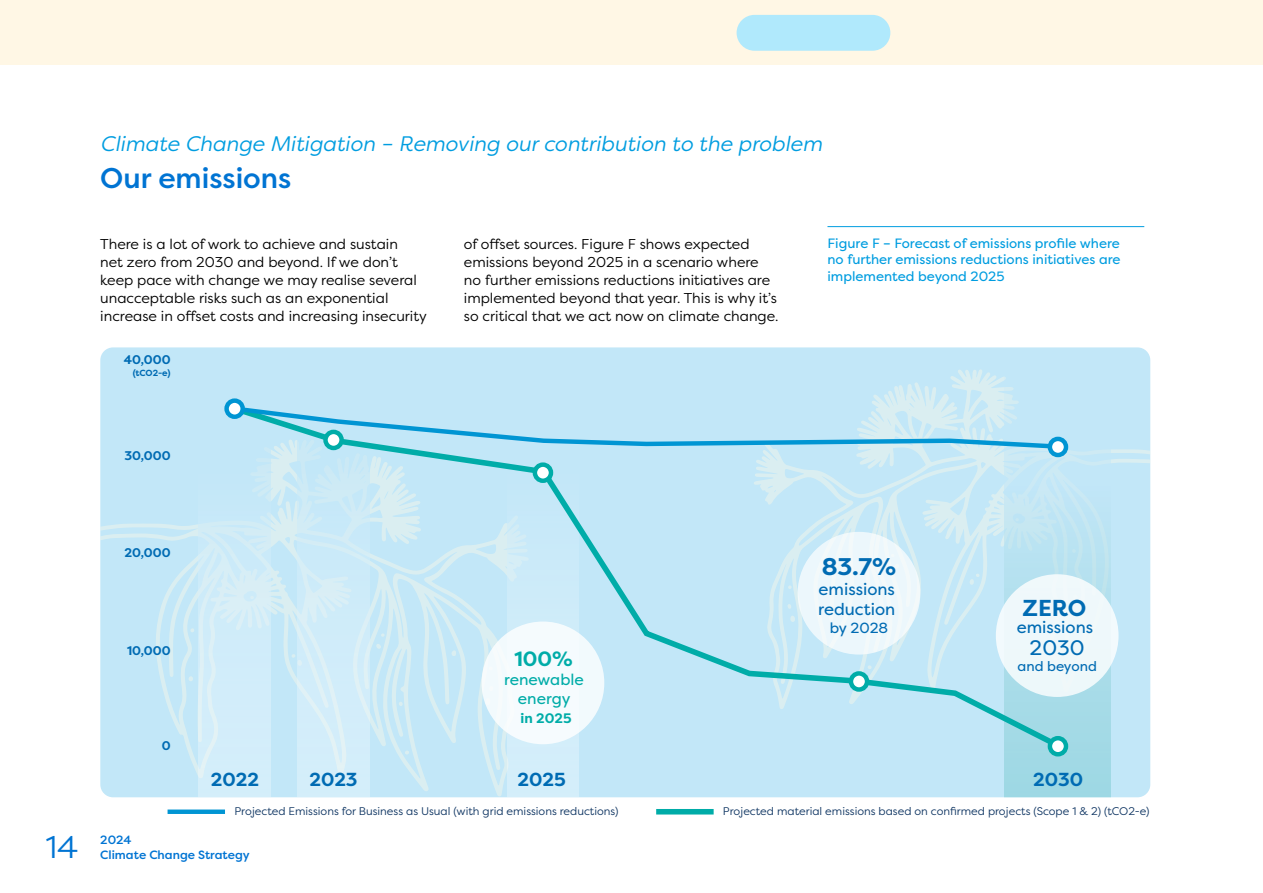
<style>
.page{position:relative;width:1263px;height:893px;background:#fff}
.page>*{position:absolute;margin:0;border:0;box-sizing:border-box;transform-origin:0 0}
.t1{font:31.5px "Filson Pro";color:#0074d3}
.t2{font:500 28.5px "Filson Pro";color:#0074d3}
.t3{font:700 24.15px "Filson Pro";color:#006bb3}
.t4{font:700 23.1px "Filson Pro";color:#006bb3}
.t5{font:22.2px "Filson Pro";color:#006bb3}
.t6{font:italic 21px "Filson Pro";color:#009de0}
.t7{font:21px "Filson Pro";color:#006bb3}
.t8{font:700 20.7px "Filson Pro";color:#00aca8}
.t9{font:700 18.9px "Filson Pro";color:#006bb3}
.t10{font:17.7px/21.3px "Filson Pro";color:#006bb3}
.t11{font:16.8px/20.1px "Filson Pro";color:#006bb3}
.t12{font:16.65px "Filson Pro";color:#00aca8}
.t13{font:15.75px/18.9px "Filson Pro";color:#00aca8;text-align:center}
.t14{font:15.6px "Filson Pro";color:#006bb3}
.t15{font:14.7px "Filson Pro";color:#006bb3}
.t16{font:14.55px "Filson Pro";color:#006bb3}
.t17{font:14.25px/18px "Filson Pro";color:#000}
.t18{font:13.8px "Filson Pro";color:#006bb3}
.t19{font:700 13.8px "Filson Pro";color:#00aca8}
.t20{font:13.5px/16.2px "Filson Pro";color:#009de0;text-align:justify}
.t21{font:700 12.6px "Filson Pro";color:#006bb3}
.t22{font:500 12px "Filson Pro";color:#0074d3}
.t23{font:11.1px "Filson Pro";color:#103663}
.t24{font:700 8.85px "Filson Pro";color:#006bb3}
</style>
<div class="page">
<hr style="left:827px;top:226px;width:317px;height:1px;background:#009de0">
<div style="left:100px;top:347px;width:1050px;height:450px;background:#c2e7f8"></div>
<svg style="left:100px;top:440px;width:407px;height:356px;background:#c4e7f7"></svg>
<svg style="left:189px;top:676px;width:4px;height:5px"></svg>
<svg style="left:190px;top:628px;width:4px;height:4px"></svg>
<svg style="left:754px;top:369px;width:396px;height:340px;background:#c3e7f7"></svg>
<div style="left:199px;top:359px;width:71px;height:438px;background:linear-gradient(to bottom,#c0e6f7,#daf0f9)"></div>
<div style="left:298px;top:359px;width:71px;height:438px;background:linear-gradient(to right,#cbebf9,#ccebf9)"></div>
<div style="left:507px;top:359px;width:72px;height:438px;background:linear-gradient(to right,#cbebf9,#cbebf9)"></div>
<svg style="left:1004px;top:359px;width:106px;height:438px;background:#b5e1ef"></svg>
<svg style="left:228px;top:402px;width:837px;height:351px;background:#c3e7f5"></svg>
<svg style="left:230px;top:404px;width:832px;height:47px;background:#aedef2"></svg>
<div style="left:798px;top:532px;width:122px;height:123px;background:#ecf7fc;border-radius:50%"></div>
<svg style="left:227px;top:401px;width:16px;height:16px"></svg>
<div style="left:224px;top:398px;width:21px;height:21px;border:4px solid #0095d3;border-radius:50%"></div>
<svg style="left:325px;top:432px;width:17px;height:16px"></svg>
<div style="left:323px;top:430px;width:21px;height:20px;border:4px solid #00aca8;border-radius:50%"></div>
<svg style="left:535px;top:465px;width:16px;height:16px"></svg>
<div style="left:533px;top:462px;width:20px;height:21px;border:4px solid #00aca8;border-radius:50%"></div>
<svg style="left:851px;top:673px;width:16px;height:16px"></svg>
<div style="left:849px;top:671px;width:20px;height:21px;border:4px solid #00aca8;border-radius:50%"></div>
<svg style="left:1050px;top:738px;width:16px;height:16px"></svg>
<div style="left:1048px;top:736px;width:20px;height:20px;border:4px solid #00aca8;border-radius:50%"></div>
<div style="left:1050px;top:439px;width:16px;height:16px;background:#fff;border-radius:50%"></div>
<div style="left:1048px;top:437px;width:20px;height:20px;border:4px solid #0095d3;border-radius:50%"></div>
<div style="left:482px;top:621px;width:122px;height:123px;background:#f5fbfe;border-radius:50%"></div>
<div style="left:996px;top:574px;width:122px;height:123px;background:#eff8fb;border-radius:50%"></div>
<div style="left:656px;top:809px;width:58px;height:5px;background:#00aca8"></div>
<div style="left:168px;top:809px;width:57px;height:5px;background:#0095d3"></div>
<div style="left:0;top:0;width:1263px;height:65px;background:#fff7e5"></div>
<div style="left:737px;top:15px;width:153px;height:36px;background:#b0e9fc;border-radius:18px"></div>
<h3 class="t6" style="left:100px;top:129px;width:723px">Climate Change Mitigation – Removing our contribution to the problem</h3>
<h2 class="t2" style="left:100px;top:158px;width:193px">Our emissions</h2>
<p class="t17" style="left:100px;top:234px;width:328px">There is a lot of work to achieve and sustain<br>net zero from 2030 and beyond. If we don’t keep pace with change we may realise several unacceptable risks such as an exponential increase in offset costs and increasing insecurity</p>
<p class="t17" style="left:464px;top:234px;width:316px">of offset sources. Figure F shows expected emissions beyond 2025 in a scenario where no further emissions reductions initiatives are implemented beyond that year. This is why it’s so critical that we act now on climate change.</p>
<p class="t20" style="left:827px;top:235px;width:295px">Figure F – Forecast of emissions profile where no further emissions reductions initiatives are implemented beyond 2025</p>
<p class="t21" style="left:124px;top:352px;width:48px">40,000</p>
<p class="t24" style="left:133px;top:368px;width:39px">(tCO2-e)</p>
<p class="t21" style="left:124px;top:448px;width:48px">30,000</p>
<h1 class="t1" style="left:46px;top:826px;width:34px">14</h1>
<p class="t21" style="left:124px;top:545px;width:48px">20,000</p>
<p class="t21" style="left:127px;top:643px;width:45px">10,000</p>
<p class="t21" style="left:162px;top:738px;width:10px">0</p>
<p class="t22" style="left:100px;top:831px;width:33px">2024</p>
<h3 class="t8" style="left:514px;top:646px;width:60px">100%</h3>
<p class="t13" style="left:504px;top:670px;width:81px">renewable energy</p>
<p class="t19" style="left:521px;top:710px;width:52px">in 2025</p>
<p class="t12" style="left:477px;top:667px;width:57px">energy</p>
<p class="t10" style="left:795px;top:552px;width:83px">emissions reduction</p>
<p class="t14" style="left:807px;top:593px;width:64px">by 2028</p>
<h3 class="t3" style="left:822px;top:551px;width:76px">83.7%</h3>
<p class="t11" style="left:818px;top:579px;width:79px">emissions reduction</p>
<p class="t15" style="left:830px;top:618px;width:60px">by 2028</p>
<p class="t10" style="left:1005px;top:592px;width:83px">emissions</p>
<h3 class="t5" style="left:1019px;top:609px;width:60px">2030</h3>
<p class="t16" style="left:1006px;top:634px;width:86px">and beyond</p>
<h3 class="t4" style="left:1022px;top:593px;width:65px">ZERO</h3>
<p class="t11" style="left:1017px;top:617px;width:78px">emissions</p>
<h3 class="t7" style="left:1030px;top:633px;width:57px">2030</h3>
<p class="t18" style="left:1017px;top:656px;width:81px">and beyond</p>
<h3 class="t9" style="left:211px;top:768px;width:50px">2022</h3>
<h3 class="t9" style="left:309px;top:768px;width:50px">2023</h3>
<h3 class="t9" style="left:517px;top:768px;width:50px">2025</h3>
<h3 class="t9" style="left:1033px;top:768px;width:51px">2030</h3>
<p class="t23" style="left:234px;top:804px;width:385px">Projected Emissions for Business as Usual (with grid emissions reductions)</p>
<p class="t23" style="left:723px;top:804px;width:428px">Projected material emissions based on confirmed projects (Scope 1 &amp; 2) (tCO2-e)</p>
<p class="t22" style="left:100px;top:846px;width:151px">Climate Change Strategy</p>
</div>
